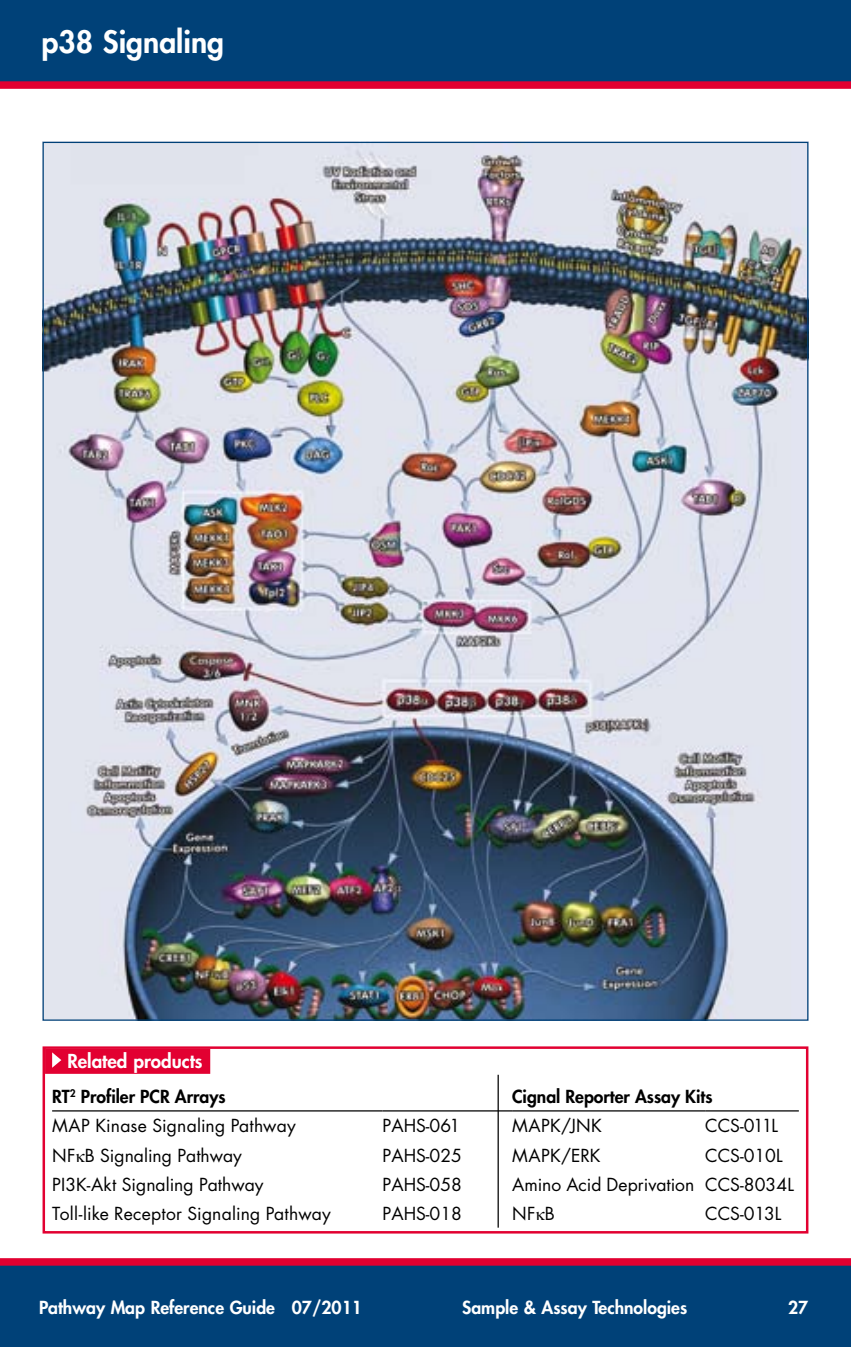
<style>
.page{position:relative;width:851px;height:1347px;background:#fff}
.page>*{position:absolute;margin:0;border:0;box-sizing:border-box;transform-origin:0 0}
.t1{font:800 30px "Futura Std";color:#fff}
.t2{font:800 18.75px "Futura Std";color:#fff}
.t3{font:17.5px "Futura Std";color:#000}
.t4{font:800 17.5px "Futura Std";color:#fff}
.t5{font:800 17.5px "Futura Std";color:#000}
</style>
<div class="page">
<div style="left:0;top:1261px;width:850px;height:85px;background:#004178"></div>
<div style="left:0;top:1258px;width:850px;height:7px;background:#e20031"></div>
<div style="left:0;top:0;width:850px;height:85px;background:#004178"></div>
<div style="left:0;top:81px;width:850px;height:8px;background:#e20031"></div>
<hr style="left:52px;top:1110px;width:330px;height:1px;background:#000">
<hr style="left:382px;top:1110px;width:130px;height:1px;background:#000">
<hr style="left:512px;top:1110px;width:193px;height:1px;background:#000">
<hr style="left:705px;top:1110px;width:93px;height:1px;background:#000">
<div style="left:45px;top:1048px;width:165px;height:25px;background:#e20031"></div>
<svg style="left:52px;top:1052px;width:9px;height:15px"></svg>
<div style="left:43px;top:1046px;width:765px;height:187px;border:2px solid #e20031"></div>
<hr style="left:497px;top:1074px;width:1px;height:153px;background:#000">
<img style="left:42px;top:142px;width:764px;height:878px">
<h1 class="t1" style="left:42px;top:23px;width:184px">p38 Signaling</h1>
<p class="t2" style="left:67px;top:1049px;width:137px">Related products</p>
<p class="t5" style="left:52px;top:1085px;width:175px">RT<sup>2</sup> Profiler PCR Arrays</p>
<p class="t5" style="left:512px;top:1085px;width:202px">Cignal Reporter Assay Kits</p>
<p class="t3" style="left:52px;top:1114px;width:245px">MAP Kinase Signaling Pathway</p>
<p class="t3" style="left:382px;top:1114px;width:79px">PAHS-061</p>
<p class="t3" style="left:512px;top:1114px;width:91px">MAPK/JNK</p>
<p class="t3" style="left:705px;top:1114px;width:74px">CCS-011L</p>
<p class="t3" style="left:52px;top:1143px;width:191px">NF B Signaling Pathway</p>
<p class="t3" style="left:382px;top:1143px;width:81px">PAHS-025</p>
<p class="t3" style="left:512px;top:1143px;width:90px">MAPK/ERK</p>
<p class="t3" style="left:705px;top:1143px;width:79px">CCS-010L</p>
<p class="t3" style="left:52px;top:1172px;width:213px">PI3K-Akt Signaling Pathway</p>
<p class="t3" style="left:382px;top:1172px;width:81px">PAHS-058</p>
<p class="t3" style="left:512px;top:1172px;width:283px">Amino Acid Deprivation CCS-8034L</p>
<p class="t3" style="left:52px;top:1202px;width:280px">Toll-like Receptor Signaling Pathway</p>
<p class="t3" style="left:382px;top:1202px;width:81px">PAHS-018</p>
<p class="t3" style="left:512px;top:1202px;width:44px">NF B</p>
<p class="t3" style="left:705px;top:1202px;width:78px">CCS-013L</p>
<p class="t4" style="left:39px;top:1296px;width:324px">Pathway Map Reference Guide 07/2011</p>
<p class="t4" style="left:462px;top:1296px;width:226px">Sample &amp; Assay Technologies</p>
<p class="t4" style="left:788px;top:1296px;width:22px">27</p>
</div>
